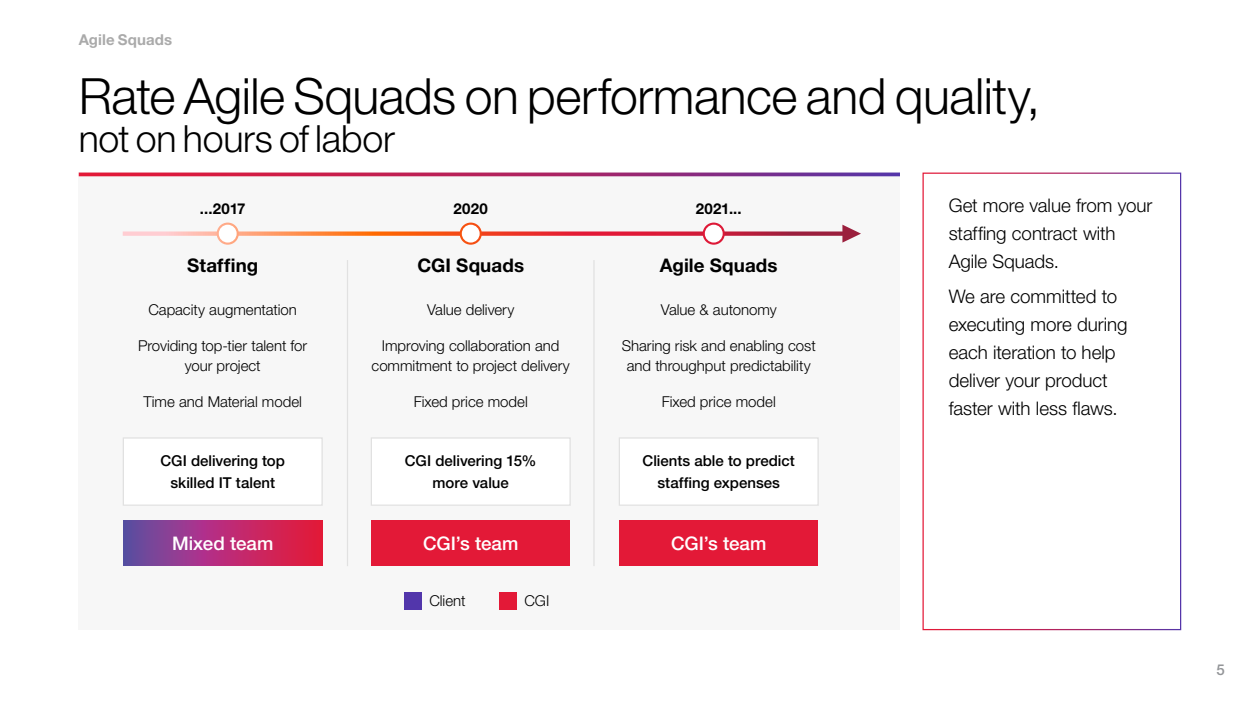
<style>
.page{position:relative;width:1260px;height:709px;background:#fff}
.page>*{position:absolute;margin:0;border:0;box-sizing:border-box;transform-origin:0 0}
.t1{font:300 50px "Helvetica Neue LT Pro";letter-spacing:-.01em;color:#000}
.t2{font:300 37.5px "Helvetica Neue LT Pro";letter-spacing:-.005em;color:#000}
.t3{font:300 18.75px/28.1px "Helvetica Neue LT Pro";letter-spacing:-.005em;color:#000}
.t4{font:700 18.75px "Helvetica Neue LT Pro";letter-spacing:.005em;color:#000}
.t5{font:500 18.75px "Helvetica Neue LT Pro";color:#fff}
.t6{font:300 15px/20px "Helvetica Neue LT Pro";color:#000;text-align:center}
.t7{font:500 15px/22.5px "Helvetica Neue LT Pro";color:#000;text-align:center}
.t8{font:700 15px "Helvetica Neue LT Pro";letter-spacing:.01em;color:#000}
.t9{font:700 15px "Helvetica Neue LT Pro";letter-spacing:.01em;color:#aaa}
.t10{font:500 15px "Helvetica Neue LT Pro";color:#939598}
</style>
<div class="page">
<div style="left:922px;top:172px;width:259px;height:458px;border:1px solid #fff"></div>
<div style="left:79px;top:172px;width:821px;height:458px;background:#f7f7f7"></div>
<svg style="left:79px;top:172px;width:821px;height:4px;background:#b54177"></svg>
<svg style="left:123px;top:225px;width:738px;height:18px"></svg>
<svg style="left:217px;top:222px;width:22px;height:23px"></svg>
<div style="left:219px;top:225px;width:18px;height:17px;background:#fff;border-radius:50%"></div>
<svg style="left:460px;top:222px;width:22px;height:23px"></svg>
<div style="left:462px;top:225px;width:18px;height:17px;background:#fff;border-radius:50%"></div>
<svg style="left:703px;top:222px;width:22px;height:23px"></svg>
<div style="left:705px;top:225px;width:18px;height:17px;background:#fff;border-radius:50%"></div>
<div style="left:123px;top:438px;width:199px;height:67px;background:#fff"></div>
<div style="left:123px;top:437px;width:200px;height:69px;border:1px solid #e1e1e1"></div>
<svg style="left:123px;top:520px;width:199px;height:45px;background:#ae3075"></svg>
<div style="left:371px;top:438px;width:199px;height:67px;background:#fff"></div>
<div style="left:371px;top:437px;width:200px;height:69px;border:1px solid #e1e1e1"></div>
<div style="left:371px;top:520px;width:199px;height:45px;background:#e31937"></div>
<div style="left:619px;top:438px;width:199px;height:67px;background:#fff"></div>
<div style="left:619px;top:437px;width:200px;height:69px;border:1px solid #e1e1e1"></div>
<div style="left:619px;top:520px;width:199px;height:45px;background:#e31937"></div>
<hr style="left:347px;top:260px;width:1px;height:306px;background:#e1e1e1">
<hr style="left:593px;top:260px;width:2px;height:306px;background:#e1e1e1">
<div style="left:404px;top:592px;width:18px;height:17px;background:#5236ab"></div>
<div style="left:499px;top:592px;width:18px;height:17px;background:#e31937"></div>
<p class="t9" style="left:79px;top:30px;width:95px">Agile Squads</p>
<h1 class="t1" style="left:79px;top:66px;width:963px">Rate Agile Squads on performance and quality,</h1>
<h2 class="t2" style="left:79px;top:116px;width:318px">not on hours of labor</h2>
<p class="t8" style="left:200px;top:199px;width:47px">...2017</p>
<p class="t8" style="left:454px;top:199px;width:36px">2020</p>
<p class="t8" style="left:696px;top:199px;width:47px">2021...</p>
<p class="t4" style="left:187px;top:254px;width:73px">Staffing</p>
<p class="t4" style="left:417px;top:254px;width:108px">CGI Squads</p>
<p class="t4" style="left:660px;top:254px;width:119px">Agile Squads</p>
<p class="t6" style="left:148px;top:299px;width:150px">Capacity augmentation</p>
<p class="t6" style="left:138px;top:335px;width:171px">Providing top-tier talent for your project</p>
<p class="t6" style="left:144px;top:391px;width:160px">Time and Material model</p>
<p class="t6" style="left:427px;top:299px;width:89px">Value delivery</p>
<p class="t6" style="left:372px;top:335px;width:200px">Improving collaboration and commitment to project delivery</p>
<p class="t6" style="left:414px;top:391px;width:116px">Fixed price model</p>
<p class="t6" style="left:661px;top:299px;width:117px">Value &amp; autonomy</p>
<p class="t6" style="left:622px;top:335px;width:196px">Sharing risk and enabling cost and throughput predictability</p>
<p class="t6" style="left:662px;top:391px;width:116px">Fixed price model</p>
<p class="t7" style="left:161px;top:449px;width:126px">CGI delivering top skilled IT talent</p>
<p class="t7" style="left:405px;top:449px;width:133px">CGI delivering 15% more value</p>
<p class="t7" style="left:643px;top:449px;width:154px">Clients able to predict staffing expenses</p>
<p class="t5" style="left:172px;top:532px;width:103px">Mixed team</p>
<p class="t5" style="left:423px;top:532px;width:97px">CGI’s team</p>
<p class="t5" style="left:671px;top:532px;width:97px">CGI’s team</p>
<p class="t6" style="left:429px;top:590px;width:38px">Client</p>
<p class="t6" style="left:524px;top:590px;width:26px">CGI</p>
<p class="t3" style="left:949px;top:191px;width:205px">Get more value from your staffing contract with<br>Agile Squads.</p>
<p class="t3" style="left:949px;top:282px;width:180px">We are committed to executing more during each iteration to help deliver your product faster with less flaws.</p>
<p class="t10" style="left:1216px;top:660px;width:10px">5</p>
</div>
